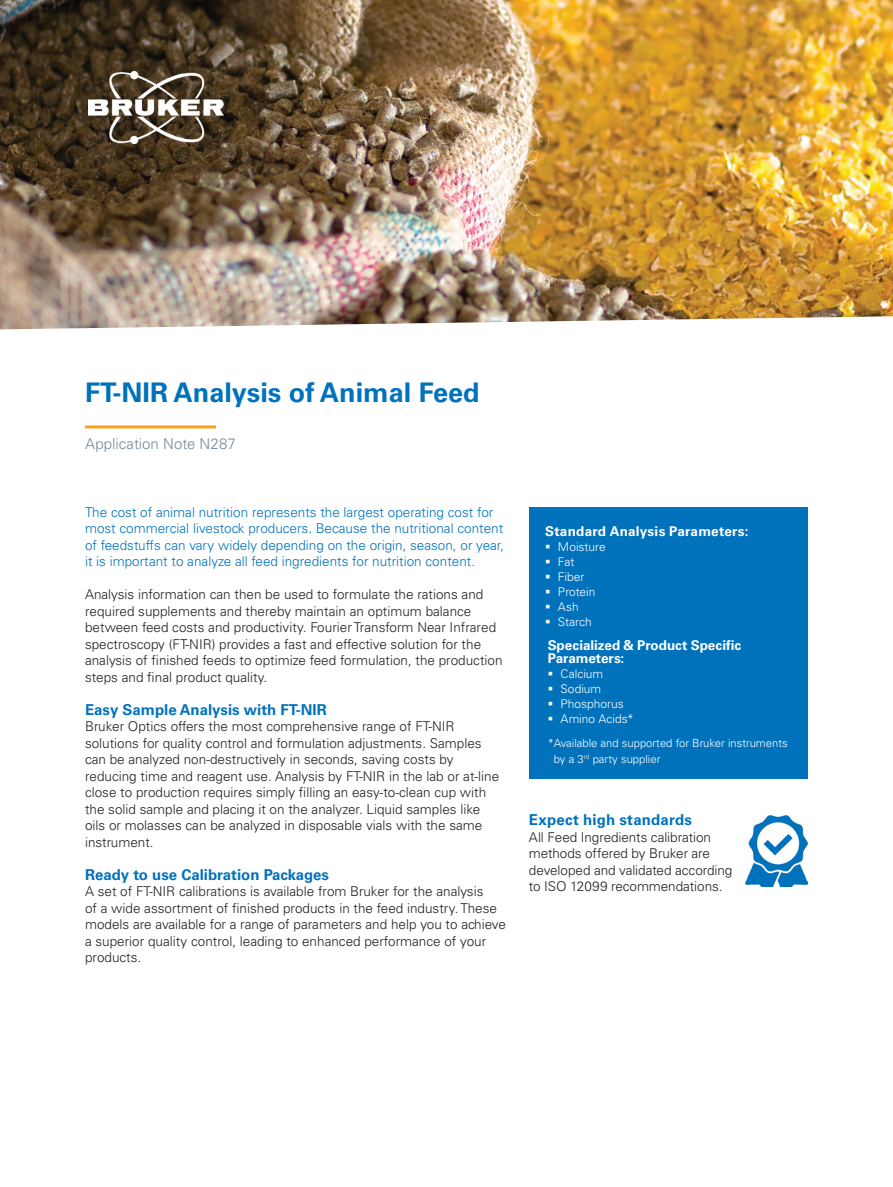
<style>
.page{position:relative;width:893px;height:1187px;background:#fff}
.page>*{position:absolute;margin:0;border:0;box-sizing:border-box;transform-origin:0 0}
.t1{font:700 27px "Univers LT Std";color:#0072bc}
.t2{font:700 15px "Univers LT Std";color:#0072bc}
.t3{font:300 15px "Univers LT Std";letter-spacing:.005em;color:#738a95}
.t4{font:300 13.5px/16.5px "Univers LT Std";color:#231f20}
.t5{font:300 13.5px/16.5px "Univers LT Std";color:#0072bc}
.t6{font:700 13.5px/13.5px "Univers LT Std";letter-spacing:.005em;color:#fff}
.t7{font:300 12px/15px "Univers LT Std";color:#fff}
.t8{font:300 11.25px/15.8px "Univers LT Std";color:#fff}
</style>
<div class="page">
<div style="left:529px;top:507px;width:278px;height:271px;background:#0072bc"></div>
<img style="left:0;top:0;width:893px;height:329px">
<hr style="left:85px;top:425px;width:131px;height:3px;background:#f9a21c">
<img style="left:745px;top:816px;width:62px;height:70px">
<div style="left:0;top:0;width:351px;height:271px;background:#231f20;opacity:.55"></div>
<img style="left:88px;top:72px;width:136px;height:72px">
<h1 class="t1" style="left:85px;top:377px;width:396px">FT-NIR Analysis of Animal Feed</h1>
<p class="t3" style="left:85px;top:434px;width:152px">Application Note N287</p>
<p class="t5" style="left:85px;top:503px;width:421px">The cost of animal nutrition represents the largest operating cost for most commercial livestock producers. Because the nutritional content of feedstuffs can vary widely depending on the origin, season, or year, it is important to analyze all feed ingredients for nutrition content.</p>
<p class="t4" style="left:85px;top:586px;width:419px">Analysis information can then be used to formulate the rations and required supplements and thereby maintain an optimum balance between feed costs and productivity. Fourier Transform Near Infrared spectroscopy (FT-NIR) provides a fast and effective solution for the analysis of finished feeds to optimize feed formulation, the production steps and final product quality.</p>
<p class="t2" style="left:85px;top:700px;width:243px">Easy Sample Analysis with FT-NIR</p>
<p class="t4" style="left:85px;top:718px;width:416px">Bruker Optics offers the most comprehensive range of FT-NIR solutions for quality control and formulation adjustments. Samples can be analyzed non-destructively in seconds, saving costs by reducing time and reagent use. Analysis by FT-NIR in the lab or at-line close to production requires simply filling an easy-to-clean cup with the solid sample and placing it on the analyzer. Liquid samples like oils or molasses can be analyzed in disposable vials with the same instrument.</p>
<p class="t2" style="left:85px;top:865px;width:245px">Ready to use Calibration Packages</p>
<p class="t4" style="left:85px;top:883px;width:422px">A set of FT-NIR calibrations is available from Bruker for the analysis<br>of a wide assortment of finished products in the feed industry. These models are available for a range of parameters and help you to achieve a superior quality control, leading to enhanced performance of your products.</p>
<p class="t6" style="left:545px;top:524px;width:205px">Standard Analysis Parameters:</p>
<p class="t7" style="left:558px;top:539px;width:49px">Moisture<br>Fat<br>Fiber<br>Protein<br>Ash<br>Starch</p>
<p class="t6" style="left:548px;top:638px;width:195px">Specialized &amp; Product Specific<br>Parameters:</p>
<p class="t7" style="left:560px;top:666px;width:75px">Calcium<br>Sodium<br>Phosphorus<br>Amino Acids*</p>
<p class="t8" style="left:554px;top:735px;width:235px;text-indent:-6px">*Available and supported for Bruker instruments by a 3<sup>rd</sup> party supplier</p>
<p class="t2" style="left:529px;top:811px;width:165px">Expect high standards</p>
<p class="t4" style="left:529px;top:828px;width:205px">All Feed Ingredients calibration methods offered by Bruker are developed and validated according to ISO 12099 recommendations.</p>
</div>
